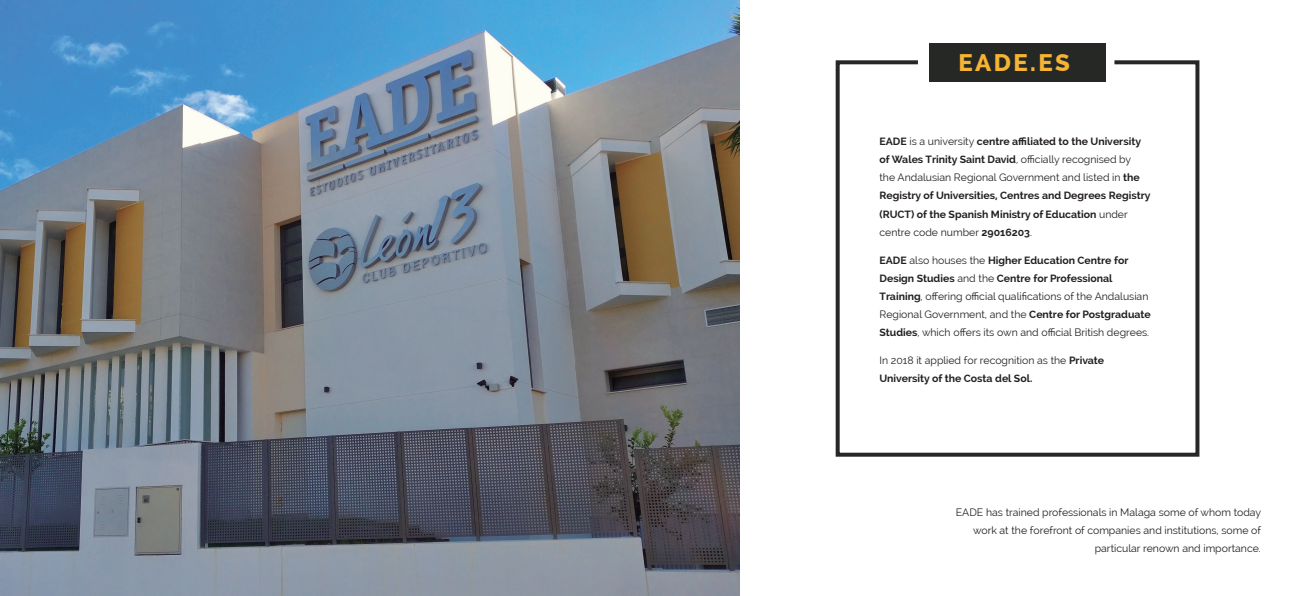
<style>
.page{position:relative;width:1304px;height:596px;background:#fff}
.page>*{position:absolute;margin:0;border:0;box-sizing:border-box;transform-origin:0 0}
.Header_-_Align_Cente{font:800 24px "Raleway";letter-spacing:.1em;color:#f7b333}
.Body_Text_-_Align_Le{font:10.5px/18px "Raleway";color:#231f20}
.Body_Text_-_Align_Le-2{font:700 10.5px/18px "Raleway";color:#231f20}
.Body_Text_-_Align_Ri{font:10.5px/18px "Raleway";color:#231f20;text-align:right}
.s1{font-weight:400}
.s2{font-weight:700}
</style>
<div class="page">
<img style="left:0;top:0;width:740px;height:595px">
<div style="left:930px;top:43px;width:176px;height:39px;background:#262825"></div>
<svg style="left:835px;top:58px;width:365px;height:399px"></svg>
<p class="Header_-_Align_Cente" style="left:958px;top:48px;width:113px">EADE.ES</p>
<p class="Body_Text_-_Align_Le-2" style="left:879px;top:133px;width:273px">EADE <span class="s1">is a university</span> centre affiliated to the University of Wales Trinity Saint David<span class="s1">, officially recognised by<br>the Andalusian Regional Government and listed in</span> the Registry of Universities, Centres and Degrees Registry (RUCT) of the Spanish Ministry of Education <span class="s1">under centre code number</span> 29016203<span class="s1">.</span></p>
<p class="Body_Text_-_Align_Le" style="left:879px;top:251px;width:273px"><span class="s2">EADE</span> also houses the <span class="s2">Higher Education Centre for Design Studies</span> and the <span class="s2">Centre for Professional Training</span>, offering official qualifications of the Andalusian Regional Government, and the <span class="s2">Centre for Postgraduate Studies</span>, which offers its own and official British degrees.</p>
<p class="Body_Text_-_Align_Le" style="left:879px;top:351px;width:226px">In 2018 it applied for recognition as the <span class="s2">Private<br>University of the Costa del Sol.</span></p>
<p class="Body_Text_-_Align_Ri" style="left:956px;top:502px;width:307px">EADE has trained professionals in Malaga some of whom today work at the forefront of companies and institutions, some of particular renown and importance.</p>
</div>
